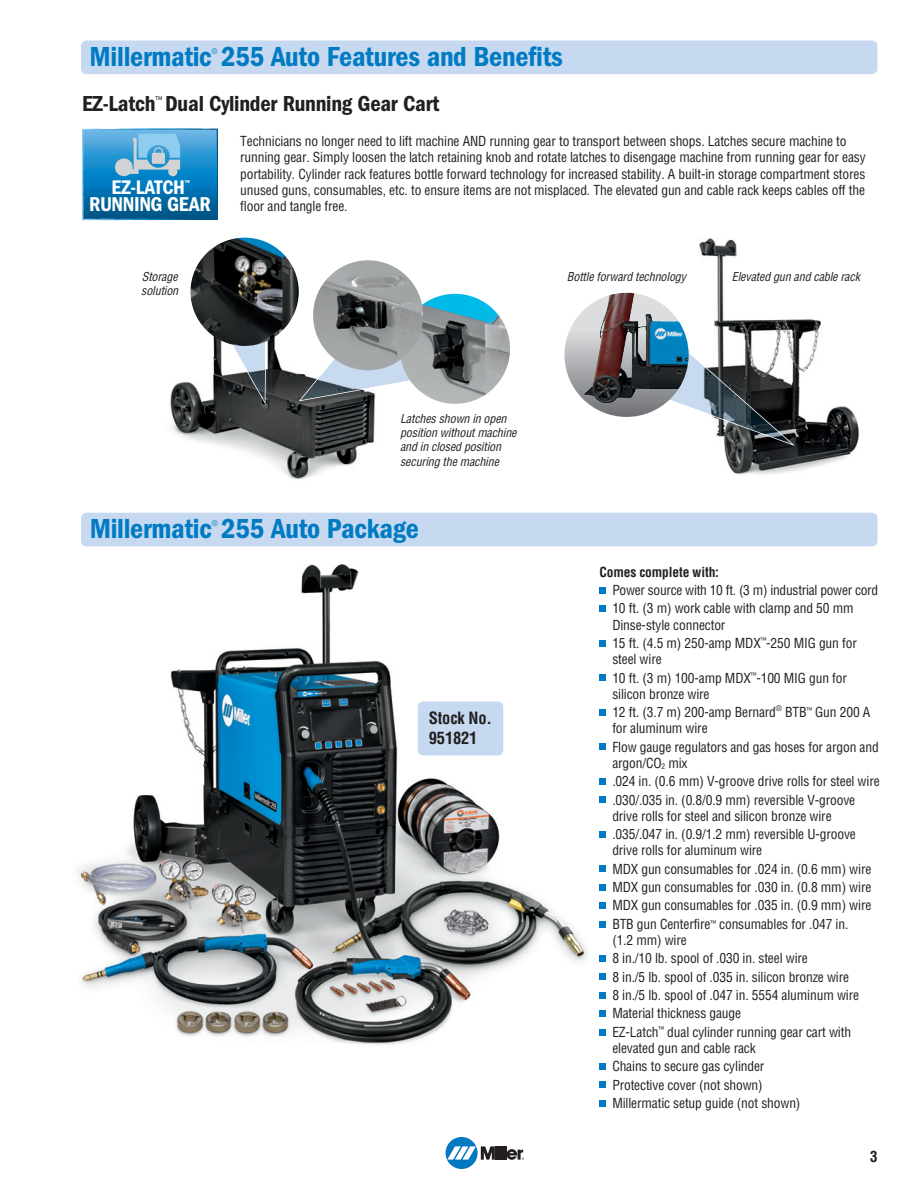
<style>
.page{position:relative;width:918px;height:1188px;background:#fff}
.page>*{position:absolute;margin:0;border:0;box-sizing:border-box;transform-origin:0 0}
.t1{font:28.5px "ITC Franklin Gothic Std Dm Cd";letter-spacing:-.01em;color:#007bc3}
.t2{font:22.5px "ITC Franklin Gothic Std Dm Cd";letter-spacing:-.01em;color:#231f20}
.t3{font:20.7px "ITC Franklin Gothic Std Dm Cd";letter-spacing:-.02em;color:#fff}
.t4{font:20.4px "ITC Franklin Gothic Std Dm Cd";letter-spacing:-.01em;color:#fff}
.t5{font:700 condensed 16.5px/19.8px "Helvetica";letter-spacing:-.01em;color:#231f20}
.t6{font:700 condensed 15px "Helvetica";color:#231f20}
.t7{font:condensed 13.5px/18.3px "Helvetica";letter-spacing:-.01em;color:#231f20}
.t8{font:700 condensed 13.5px "Helvetica";letter-spacing:-.01em;color:#231f20}
.t9{font:italic condensed 12px/14.4px "Helvetica";color:#231f20}
.t10{font:condensed 9px "Helvetica";color:#231f20}
.t11{font:condensed 7.5px "Helvetica";color:#007bc3}
.t12{font:7.35px "ITC Franklin Gothic Std Dm Cd";color:#fff}
</style>
<div class="page">
<img style="left:77px;top:564px;width:529px;height:481px">
<div style="left:599px;top:744px;width:7px;height:6px;background:#007bc3"></div>
<div style="left:599px;top:797px;width:7px;height:6px;background:#007bc3"></div>
<div style="left:599px;top:1029px;width:7px;height:6px;background:#007bc3"></div>
<div style="left:599px;top:587px;width:7px;height:7px;background:#007bc3"></div>
<div style="left:599px;top:709px;width:7px;height:7px;background:#007bc3"></div>
<div style="left:599px;top:1063px;width:7px;height:7px;background:#007bc3"></div>
<div style="left:599px;top:1010px;width:7px;height:7px;background:#007bc3"></div>
<div style="left:599px;top:605px;width:7px;height:7px;background:#007bc3"></div>
<div style="left:599px;top:640px;width:7px;height:6px;background:#007bc3"></div>
<div style="left:599px;top:675px;width:7px;height:6px;background:#007bc3"></div>
<div style="left:599px;top:1082px;width:7px;height:6px;background:#007bc3"></div>
<div style="left:599px;top:778px;width:7px;height:7px;background:#007bc3"></div>
<div style="left:599px;top:831px;width:7px;height:7px;background:#007bc3"></div>
<div style="left:599px;top:866px;width:7px;height:6px;background:#007bc3"></div>
<div style="left:599px;top:902px;width:7px;height:7px;background:#007bc3"></div>
<div style="left:599px;top:884px;width:7px;height:7px;background:#007bc3"></div>
<div style="left:599px;top:921px;width:7px;height:6px;background:#007bc3"></div>
<div style="left:599px;top:955px;width:7px;height:7px;background:#007bc3"></div>
<div style="left:599px;top:974px;width:7px;height:6px;background:#007bc3"></div>
<div style="left:599px;top:992px;width:7px;height:7px;background:#007bc3"></div>
<div style="left:599px;top:1100px;width:7px;height:7px;background:#007bc3"></div>
<div style="left:446px;top:1137px;width:32px;height:32px;background:#0079c2;border-radius:50%"></div>
<hr style="left:499px;top:1146px;width:3px;height:14px;background:#231f20">
<hr style="left:503px;top:1146px;width:3px;height:14px;background:#231f20">
<svg style="left:447px;top:1146px;width:52px;height:14px"></svg>
<svg style="left:506px;top:1149px;width:18px;height:11px"></svg>
<div style="left:81px;top:40px;width:796px;height:34px;background:#c6d9f0;border-radius:5px"></div>
<svg style="left:82px;top:129px;width:135px;height:92px;background:#318ec2"></svg>
<img style="left:170px;top:262px;width:300px;height:218px">
<svg style="left:215px;top:338px;width:51px;height:66px"></svg>
<svg style="left:299px;top:334px;width:137px;height:67px"></svg>
<img style="left:190px;top:238px;width:109px;height:108px;border-radius:50%">
<img style="left:699px;top:238px;width:160px;height:237px">
<svg style="left:564px;top:293px;width:231px;height:153px"></svg>
<img style="left:607px;top:293px;width:82px;height:109px">
<img style="left:400px;top:294px;width:110px;height:110px;border-radius:50%">
<img style="left:313px;top:260px;width:110px;height:110px;border-radius:50%">
<div style="left:81px;top:513px;width:797px;height:33px;background:#c6d9f0;border-radius:5px"></div>
<div style="left:418px;top:702px;width:85px;height:54px;background:#c6d9f0;border-radius:5px"></div>
<h1 class="t1" style="left:90px;top:47px;width:475px">Millermatic 255 Auto Features and Benefits</h1>
<p class="t11" style="left:212px;top:48px;width:7px">®</p>
<h2 class="t2" style="left:82px;top:96px;width:359px">EZ-Latch Dual Cylinder Running Gear Cart</h2>
<p class="t10" style="left:155px;top:96px;width:8px">™</p>
<h3 class="t4" style="left:112px;top:175px;width:75px">EZ-LATCH</h3>
<p class="t12" style="left:185px;top:178px;width:7px">™</p>
<h3 class="t3" style="left:89px;top:192px;width:123px">RUNNING GEAR</h3>
<p class="t7" style="left:240px;top:134px;width:627px;line-height:16.2px">Technicians no longer need to lift machine AND running gear to transport between shops. Latches secure machine to running gear. Simply loosen the latch retaining knob and rotate latches to disengage machine from running gear for easy portability. Cylinder rack features bottle forward technology for increased stability. A built-in storage compartment stores unused guns, consumables, etc. to ensure items are not misplaced. The elevated gun and cable rack keeps cables off the floor and tangle free.</p>
<p class="t9" style="left:141px;top:270px;width:41px">Storage solution</p>
<p class="t9" style="left:567px;top:270px;width:121px">Bottle forward technology</p>
<p class="t9" style="left:732px;top:270px;width:130px">Elevated gun and cable rack</p>
<p class="t9" style="left:400px;top:412px;width:120px">Latches shown in open position withoutmachine and in closed position securing the machine</p>
<h1 class="t1" style="left:90px;top:519px;width:331px">Millermatic 255 Auto Package</h1>
<p class="t11" style="left:212px;top:521px;width:7px">®</p>
<p class="t5" style="left:429px;top:709px;width:65px">Stock No.<br>951821</p>
<p class="t8" style="left:599px;top:567px;width:121px">Comes complete with:</p>
<p class="t7" style="left:612px;top:582px;width:267px">Power source with 10 ft. (3 m) industrial power cord<br>10 ft. (3 m) work cable with clamp and 50 mm</p>
<p class="t7" style="left:612px;top:617px;width:246px">Dinse-style connector<br>15 ft. (4.5 m) 250-amp MDX<sup>™</sup>-250 MIG gun for</p>
<p class="t7" style="left:612px;top:651px;width:236px">steel wire<br>10 ft. (3 m) 100-amp MDX<sup>™</sup>-100 MIG gun for</p>
<p class="t7" style="left:612px;top:686px;width:260px">silicon bronze wire<br>12 ft. (3.7 m) 200-amp Bernard<sup>®</sup> BTB<sup>™</sup> Gun 200 A</p>
<p class="t7" style="left:612px;top:720px;width:268px">for aluminum wire<br>Flow gauge regulators and gas hoses for argon and</p>
<p class="t7" style="left:612px;top:755px;width:269px">argon/CO<sub>2</sub> mix<br>.024 in. (0.6 mm) V-groove drive rolls for steel wire .030/.035 in. (0.8/0.9 mm) reversible V-groove</p>
<p class="t7" style="left:612px;top:808px;width:245px">drive rolls for steel and silicon bronze wire .035/.047 in. (0.9/1.2 mm) reversible U-groove</p>
<p class="t7" style="left:612px;top:842px;width:261px">drive rolls for aluminum wire<br>MDX gun consumables for .024 in. (0.6 mm) wire MDX gun consumables for .030 in. (0.8 mm) wire MDX gun consumables for .035 in. (0.9 mm) wire BTB gun Centerfire<sup>™</sup> consumables for .047 in.</p>
<p class="t7" style="left:612px;top:932px;width:248px">(1.2 mm) wire<br>8 in./10 lb. spool of .030 in. steel wire<br>8 in./5 lb. spool of .035 in. silicon bronze wire 8 in./5 lb. spool of .047 in. 5554 aluminum wire Material thickness gauge<br>EZ-Latch<sup>™</sup> dual cylinder running gear cart with</p>
<p class="t7" style="left:612px;top:1040px;width:190px">elevated gun and cable rack<br>Chains to secure gas cylinder<br>Protective cover (not shown)<br>Millermatic setup guide (not shown)</p>
<p class="t6" style="left:870px;top:1151px;width:9px">3</p>
</div>
